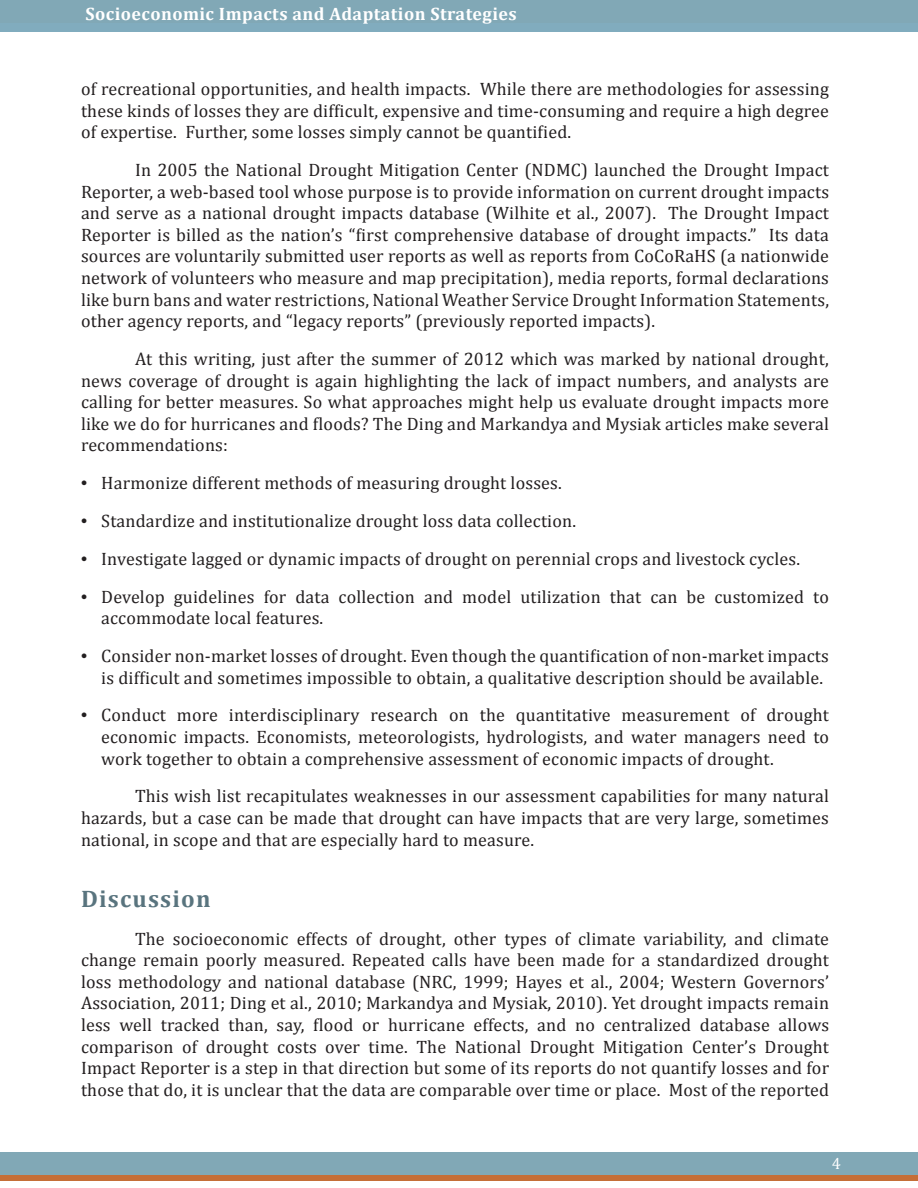
<style>
.page{position:relative;width:918px;height:1188px;background:#fff}
.page>*{position:absolute;margin:0;border:0;box-sizing:border-box;transform-origin:0 0}
.Head_1{font:700 24px "Cambria";letter-spacing:.05em;color:#59747e}
.Body{font:18px/21.6px "Cambria";letter-spacing:.01em;color:#231f20;text-align:justify}
.t1{font:700 18px "Cambria";letter-spacing:.025em;color:#fff}
.t2{font:16.5px "Cambria";color:#fff}
.s1{font-family:"Myriad";font-weight:700}
</style>
<div class="page">
<div style="left:0;top:11px;width:918px;height:20px;background:#81acbe"></div>
<div style="left:0;top:1174px;width:918px;height:7px;background:#c56e37"></div>
<div style="left:0;top:1152px;width:918px;height:22px;background:#81a8b6"></div>
<div style="left:0;top:0;width:918px;height:22px;background:#81a8b6"></div>
<p class="t1" style="left:85px;top:2px;width:433px">Socioeconomic Impacts and Adaptation Strategies</p>
<p class="Body" style="left:81px;top:78px;width:750px">of recreational opportunities, and health impacts. While there are methodologies for assessing these kinds of losses they are difficult, expensive and time-consuming and require a high degree of expertise. Further, some losses simply cannot be quantified.</p>
<p class="Body" style="left:81px;top:159px;width:750px;text-indent:54px">In 2005 the National Drought Mitigation Center (NDMC) launched the Drought Impact Reporter, a web-based tool whose purpose is to provide information on current drought impacts and serve as a national drought impacts database (Wilhite et al., 2007). The Drought Impact Reporter is billed as the nation’s “first comprehensive database of drought impacts.” Its data sources are voluntarily submitted user reports as well as reports from CoCoRaHS (a nationwide network of volunteers who measure and map precipitation), media reports, formal declarations like burn bans and water restrictions, National Weather Service Drought Information Statements, other agency reports, and “legacy reports” (previously reported impacts).</p>
<p class="Body" style="left:81px;top:348px;width:750px;text-indent:54px">At this writing, just after the summer of 2012 which was marked by national drought, news coverage of drought is again highlighting the lack of impact numbers, and analysts are calling for better measures. So what approaches might help us evaluate drought impacts more like we do for hurricanes and floods? The Ding and Markandya and Mysiak articles make several recommendations:</p>
<p class="Body" style="left:81px;top:472px;width:482px"><span class="s1">•</span> Harmonize different methods of measuring drought losses.</p>
<p class="Body" style="left:81px;top:510px;width:497px"><span class="s1">•</span> Standardize and institutionalize drought loss data collection.</p>
<p class="Body" style="left:81px;top:548px;width:721px"><span class="s1">•</span> Investigate lagged or dynamic impacts of drought on perennial crops and livestock cycles.</p>
<p class="Body" style="left:101px;top:586px;width:729px;text-indent:-20px"><span class="s1">•</span> Develop guidelines for data collection and model utilization that can be customized to accommodate local features.</p>
<p class="Body" style="left:101px;top:645px;width:729px;text-indent:-20px"><span class="s1">•</span> Consider non-market losses of drought. Even though the quantification of non-market impacts is difficult and sometimes impossible to obtain, a qualitative description should be available.</p>
<p class="Body" style="left:101px;top:704px;width:729px;text-indent:-20px"><span class="s1">•</span> Conduct more interdisciplinary research on the quantitative measurement of drought economic impacts. Economists, meteorologists, hydrologists, and water managers need to work together to obtain a comprehensive assessment of economic impacts of drought.</p>
<p class="Body" style="left:81px;top:785px;width:750px;text-indent:54px">This wish list recapitulates weaknesses in our assessment capabilities for many natural hazards, but a case can be made that drought can have impacts that are very large, sometimes national, in scope and that are especially hard to measure.</p>
<p class="Head_1" style="left:81px;top:882px;width:131px">Discussion</p>
<p class="Body" style="left:81px;top:928px;width:750px;text-indent:54px">The socioeconomic effects of drought, other types of climate variability, and climate change remain poorly measured. Repeated calls have been made for a standardized drought loss methodology and national database (NRC, 1999; Hayes et al., 2004; Western Governors’ Association, 2011; Ding et al., 2010; Markandya and Mysiak, 2010). Yet drought impacts remain less well tracked than, say, flood or hurricane effects, and no centralized database allows comparison of drought costs over time. The National Drought Mitigation Center’s Drought Impact Reporter is a step in that direction but some of its reports do not quantify losses and for those that do, it is unclear that the data are comparable over time or place. Most of the reported</p>
<p class="t2" style="left:832px;top:1153px;width:11px">4</p>
</div>
